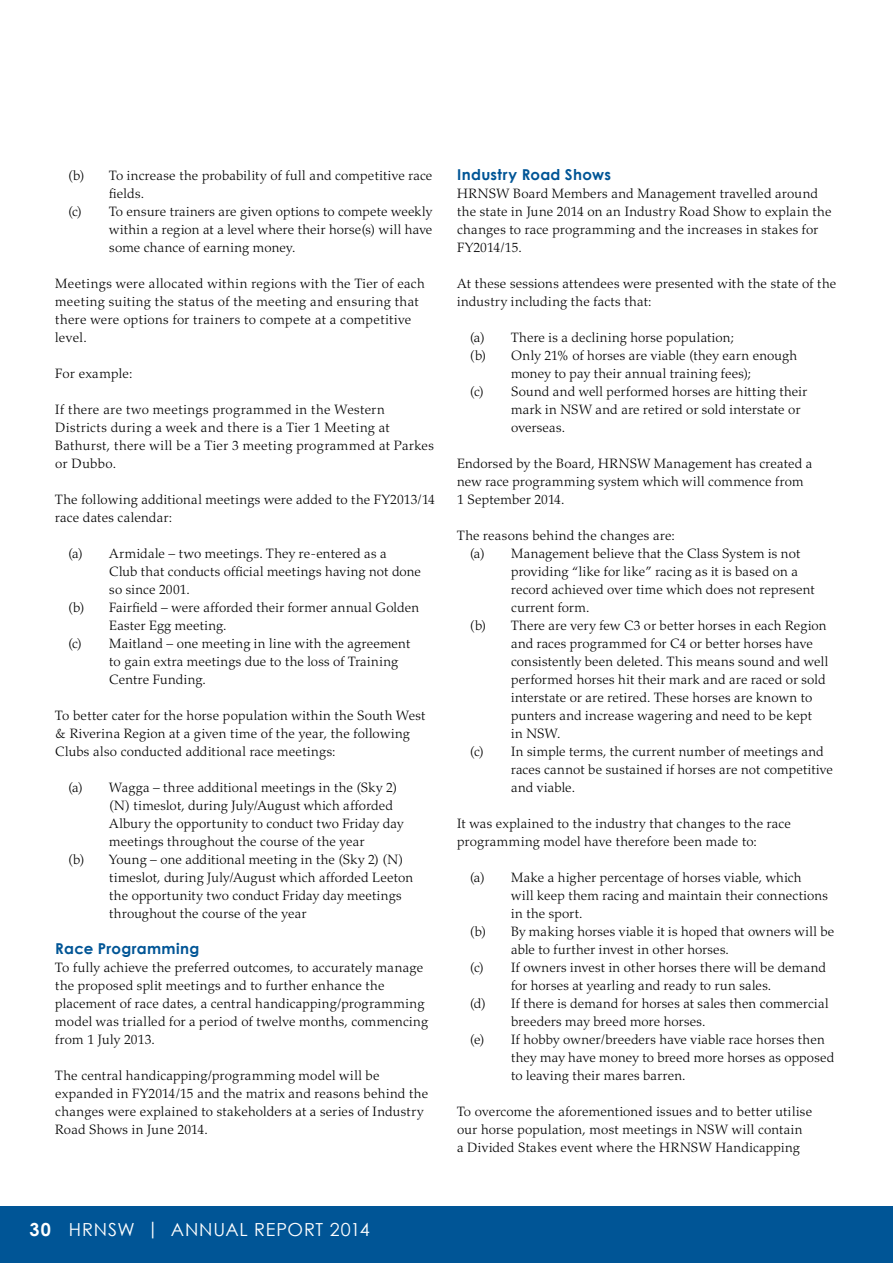
<style>
.page{position:relative;width:893px;height:1263px;background:#fff}
.page>*{position:absolute;margin:0;border:0;box-sizing:border-box;transform-origin:0 0}
.t1{font:18px "Century Gothic";letter-spacing:.04em;color:#fff}
.t2{font:700 15px "Century Gothic";letter-spacing:.02em;color:#005596}
.t3{font:300 13.5px/18px "Palatino LT Std";letter-spacing:.015em;color:#000}
.s1{font-weight:700}
</style>
<div class="page">
<div style="left:0;top:1206px;width:893px;height:57px;background:#005596"></div>
<p class="t3" style="left:68px;top:166px;width:366px">(b) To increase the probability of full and competitive race</p>
<p class="t3" style="left:109px;top:184px;width:36px">fields.</p>
<p class="t3" style="left:68px;top:202px;width:366px">(c) To ensure trainers are given options to compete weekly</p>
<p class="t3" style="left:109px;top:220px;width:325px">within a region at a level where their horse(s) will have</p>
<p class="t3" style="left:109px;top:238px;width:188px">some chance of earning money.</p>
<p class="t3" style="left:55px;top:274px;width:371px">Meetings were allocated within regions with the Tier of each meeting suiting the status of the meeting and ensuring that there were options for trainers to compete at a competitive level.</p>
<p class="t3" style="left:55px;top:364px;width:79px">For example:</p>
<p class="t3" style="left:55px;top:400px;width:380px">If there are two meetings programmed in the Western Districts during a week and there is a Tier 1 Meeting at Bathurst, there will be a Tier 3 meeting programmed at Parkes or Dubbo.</p>
<p class="t3" style="left:55px;top:490px;width:381px">The following additional meetings were added to the FY2013/14 race dates calendar:</p>
<p class="t3" style="left:68px;top:544px;width:320px">(a) Armidale – two meetings. They re-entered as a</p>
<p class="t3" style="left:109px;top:562px;width:313px">Club that conducts official meetings having not done</p>
<p class="t3" style="left:109px;top:580px;width:82px">so since 2001.</p>
<p class="t3" style="left:68px;top:598px;width:353px">(b) Fairfield – were afforded their former annual Golden</p>
<p class="t3" style="left:109px;top:616px;width:119px">Easter Egg meeting.</p>
<p class="t3" style="left:68px;top:634px;width:344px">(c) Maitland – one meeting in line with the agreement</p>
<p class="t3" style="left:109px;top:652px;width:290px">to gain extra meetings due to the loss of Training</p>
<p class="t3" style="left:109px;top:670px;width:98px">Centre Funding.</p>
<p class="t3" style="left:55px;top:706px;width:372px">To better cater for the horse population within the South West &amp; Riverina Region at a given time of the year, the following<br>Clubs also conducted additional race meetings:</p>
<p class="t3" style="left:68px;top:778px;width:331px">(a) Wagga – three additional meetings in the (Sky 2)</p>
<p class="t3" style="left:109px;top:796px;width:285px">(N) timeslot, during July/August which afforded</p>
<p class="t3" style="left:109px;top:814px;width:296px">Albury the opportunity to conduct two Friday day</p>
<p class="t3" style="left:109px;top:832px;width:257px">meetings throughout the course of the year</p>
<p class="t3" style="left:68px;top:850px;width:337px">(b) Young – one additional meeting in the (Sky 2) (N)</p>
<p class="t3" style="left:109px;top:868px;width:305px">timeslot, during July/August which afforded Leeton</p>
<p class="t3" style="left:109px;top:886px;width:294px">the opportunity two conduct Friday day meetings</p>
<p class="t3" style="left:109px;top:904px;width:199px">throughout the course of the year</p>
<p class="t2" style="left:55px;top:939px;width:146px">Race Programming</p>
<p class="t3" style="left:55px;top:958px;width:374px">To fully achieve the preferred outcomes, to accurately manage the proposed split meetings and to further enhance the placement of race dates, a central handicapping/programming model was trialled for a period of twelve months, commencing from 1 July 2013.</p>
<p class="t3" style="left:55px;top:1066px;width:374px">The central handicapping/programming model will be expanded in FY2014/15 and the matrix and reasons behind the changes were explained to stakeholders at a series of Industry Road Shows in June 2014.</p>
<p class="t2" style="left:457px;top:165px;width:155px">Industry Road Shows</p>
<p class="t3" style="left:457px;top:184px;width:376px">HRNSW Board Members and Management travelled around the state in June 2014 on an Industry Road Show to explain the changes to race programming and the increases in stakes for FY2014/15.</p>
<p class="t3" style="left:457px;top:274px;width:381px">At these sessions attendees were presented with the state of the industry including the facts that:</p>
<p class="t3" style="left:470px;top:328px;width:266px">(a) There is a declining horse population;</p>
<p class="t3" style="left:470px;top:346px;width:329px">(b) Only 21% of horses are viable (they earn enough</p>
<p class="t3" style="left:511px;top:364px;width:242px">money to pay their annual training fees);</p>
<p class="t3" style="left:470px;top:382px;width:339px">(c) Sound and well performed horses are hitting their</p>
<p class="t3" style="left:511px;top:400px;width:291px">mark in NSW and are retired or sold interstate or</p>
<p class="t3" style="left:511px;top:418px;width:55px">overseas.</p>
<p class="t3" style="left:457px;top:454px;width:357px">Endorsed by the Board, HRNSW Management has created a new race programming system which will commence from<br>1 September 2014.</p>
<p class="t3" style="left:457px;top:526px;width:219px">The reasons behind the changes are:</p>
<p class="t3" style="left:470px;top:544px;width:332px">(a) Management believe that the Class System is not</p>
<p class="t3" style="left:511px;top:562px;width:288px">providing “like for like” racing as it is based on a</p>
<p class="t3" style="left:511px;top:580px;width:305px">record achieved over time which does not represent</p>
<p class="t3" style="left:511px;top:598px;width:80px">current form.</p>
<p class="t3" style="left:470px;top:616px;width:358px">(b) There are very few C3 or better horses in each Region</p>
<p class="t3" style="left:511px;top:634px;width:303px">and races programmed for C4 or better horses have</p>
<p class="t3" style="left:511px;top:652px;width:319px">consistently been deleted. This means sound and well</p>
<p class="t3" style="left:511px;top:670px;width:316px">performed horses hit their mark and are raced or sold</p>
<p class="t3" style="left:511px;top:688px;width:303px">interstate or are retired. These horses are known to</p>
<p class="t3" style="left:511px;top:706px;width:302px">punters and increase wagering and need to be kept</p>
<p class="t3" style="left:511px;top:724px;width:51px">in NSW.</p>
<p class="t3" style="left:470px;top:742px;width:355px">(c) In simple terms, the current number of meetings and</p>
<p class="t3" style="left:511px;top:760px;width:323px">races cannot be sustained if horses are not competitive</p>
<p class="t3" style="left:511px;top:778px;width:65px">and viable.</p>
<p class="t3" style="left:457px;top:814px;width:335px">It was explained to the industry that changes to the race programming model have therefore been made to:</p>
<p class="t3" style="left:470px;top:868px;width:333px">(a) Make a higher percentage of horses viable, which</p>
<p class="t3" style="left:511px;top:886px;width:318px">will keep them racing and maintain their connections</p>
<p class="t3" style="left:511px;top:904px;width:73px">in the sport.</p>
<p class="t3" style="left:470px;top:922px;width:366px">(b) By making horses viable it is hoped that owners will be</p>
<p class="t3" style="left:511px;top:940px;width:219px">able to further invest in other horses.</p>
<p class="t3" style="left:470px;top:958px;width:358px">(c) If owners invest in other horses there will be demand</p>
<p class="t3" style="left:511px;top:976px;width:262px">for horses at yearling and ready to run sales.</p>
<p class="t3" style="left:470px;top:994px;width:360px">(d) If there is demand for horses at sales then commercial</p>
<p class="t3" style="left:511px;top:1012px;width:196px">breeders may breed more horses.</p>
<p class="t3" style="left:470px;top:1030px;width:356px">(e) If hobby owner/breeders have viable race horses then</p>
<p class="t3" style="left:511px;top:1048px;width:325px">they may have money to breed more horses as opposed</p>
<p class="t3" style="left:511px;top:1066px;width:176px">to leaving their mares barren.</p>
<p class="t3" style="left:457px;top:1102px;width:357px">To overcome the aforementioned issues and to better utilise our horse population, most meetings in NSW will contain a Divided Stakes event where the HRNSW Handicapping</p>
<h1 class="t1" style="left:30px;top:1219px;width:342px"><span class="s1">30</span> HRNSW | ANNUAL REPORT 2014</h1>
</div>
